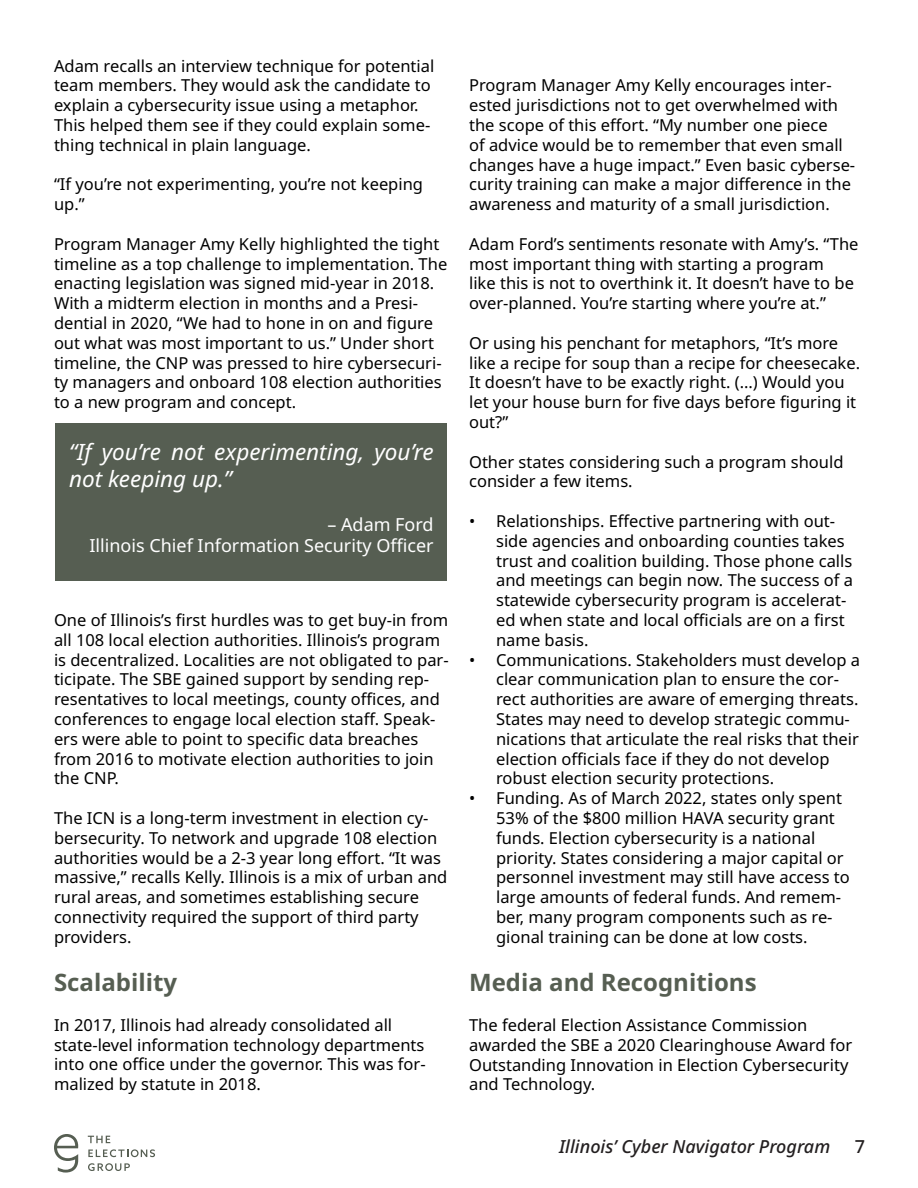
<style>
.page{position:relative;width:918px;height:1188px;background:#fff}
.page>*{position:absolute;margin:0;border:0;box-sizing:border-box;transform-origin:0 0}
.t1{font:700 24px "Noto Sans";color:#565e52}
.t2{font:italic 22.5px/27px "Noto Sans";color:#fff}
.t3{font:18px "Noto Sans";color:#fff}
.t4{font:italic 500 18px "Noto Sans";color:#231f20}
.t5{font:500 18px "Noto Sans";color:#231f20}
.t6{font:16.5px/19.8px "Noto Sans";color:#000}
</style>
<div class="page">
<svg style="left:88px;top:1136px;width:22px;height:7px"></svg>
<svg style="left:88px;top:1149px;width:67px;height:8px"></svg>
<svg style="left:88px;top:1163px;width:42px;height:8px"></svg>
<svg style="left:54px;top:1134px;width:24px;height:39px"></svg>
<div style="left:56px;top:423px;width:391px;height:157px;background:#565e52"></div>
<p class="t6" style="left:54px;top:56px;width:382px">Adam recalls an interview technique for potential team members. They would ask the candidate to explain a cybersecurity issue using a metaphor.<br>This helped them see if they could explain some&shy;thing technical in plain language.</p>
<p class="t6" style="left:54px;top:175px;width:371px">“If you’re not experimenting, you’re not keeping up.”</p>
<p class="t6" style="left:54px;top:234px;width:395px">Program Manager Amy Kelly highlighted the tight timeline as a top challenge to implementation. The enacting legislation was signed mid-year in 2018.<br>With a midterm election in months and a Presi&shy;dential in 2020, “We had to hone in on and figure out what was most important to us.” Under short timeline, the CNP was pressed to hire cybersecuri&shy;ty managers and onboard 108 election authorities to a new program and concept.</p>
<p class="t2" style="left:69px;top:439px;width:366px">“If you’re not experimenting, you’re not keeping up.”</p>
<p class="t3" style="left:327px;top:514px;width:108px">– Adam Ford</p>
<p class="t3" style="left:89px;top:535px;width:346px">Illinois Chief Information Security Officer</p>
<p class="t6" style="left:54px;top:610px;width:396px">One of Illinois’s first hurdles was to get buy-in from all 108 local election authorities. Illinois’s program is decentralized. Localities are not obligated to par&shy;ticipate. The SBE gained support by sending rep&shy;resentatives to local meetings, county offices, and conferences to engage local election staff. Speak&shy;ers were able to point to specific data breaches from 2016 to motivate election authorities to join the CNP.</p>
<p class="t6" style="left:54px;top:808px;width:395px">The ICN is a long-term investment in election cy&shy;bersecurity. To network and upgrade 108 election authorities would be a 2-3 year long effort. “It was massive,” recalls Kelly. Illinois is a mix of urban and rural areas, and sometimes establishing secure connectivity required the support of third party providers.</p>
<p class="t1" style="left:54px;top:969px;width:125px">Scalability</p>
<p class="t6" style="left:54px;top:1015px;width:373px">In 2017, Illinois had already consolidated all state-level information technology departments into one office under the governor. This was for&shy;malized by statute in 2018.</p>
<p class="t6" style="left:469px;top:76px;width:388px">Program Manager Amy Kelly encourages inter&shy;ested jurisdictions not to get overwhelmed with the scope of this effort. “My number one piece<br>of advice would be to remember that even small changes have a huge impact.” Even basic cyberse&shy;curity training can make a major difference in the awareness and maturity of a small jurisdiction.</p>
<p class="t6" style="left:469px;top:234px;width:391px">Adam Ford’s sentiments resonate with Amy’s. “The most important thing with starting a program<br>like this is not to overthink it. It doesn’t have to be over-planned. You’re starting where you’re at.”</p>
<p class="t6" style="left:469px;top:333px;width:393px">Or using his penchant for metaphors, “It’s more like a recipe for soup than a recipe for cheesecake.<br>It doesn’t have to be exactly right. (...) Would you let your house burn for five days before figuring it out?”</p>
<p class="t6" style="left:469px;top:452px;width:376px">Other states considering such a program should consider a few items.</p>
<p class="t6" style="left:496px;top:511px;width:359px;text-indent:-27px">• Relationships. Effective partnering with out&shy;side agencies and onboarding counties takes trust and coalition building. Those phone calls and meetings can begin now. The success of a statewide cybersecurity program is accelerat&shy;ed when state and local officials are on a first name basis.</p>
<p class="t6" style="left:496px;top:650px;width:365px;text-indent:-27px">• Communications. Stakeholders must develop a clear communication plan to ensure the cor&shy;rect authorities are aware of emerging threats.<br>States may need to develop strategic commu&shy;nications that articulate the real risks that their election officials face if they do not develop robust election security protections.</p>
<p class="t6" style="left:496px;top:789px;width:355px;text-indent:-27px">• Funding. As of March 2022, states only spent 53% of the $800 million HAVA security grant funds. Election cybersecurity is a national priority. States considering a major capital or personnel investment may still have access to large amounts of federal funds. And remem&shy;ber, many program components such as re&shy;gional training can be done at low costs.</p>
<p class="t1" style="left:469px;top:969px;width:289px">Media and Recognitions</p>
<p class="t6" style="left:469px;top:1015px;width:385px">The federal Election Assistance Commission awarded the SBE a 2020 Clearinghouse Award for Outstanding Innovation in Election Cybersecurity and Technology.</p>
<p class="t4" style="left:559px;top:1134px;width:273px">Illinois’ Cyber Navigator Program</p>
<p class="t5" style="left:855px;top:1137px;width:12px">7</p>
</div>
